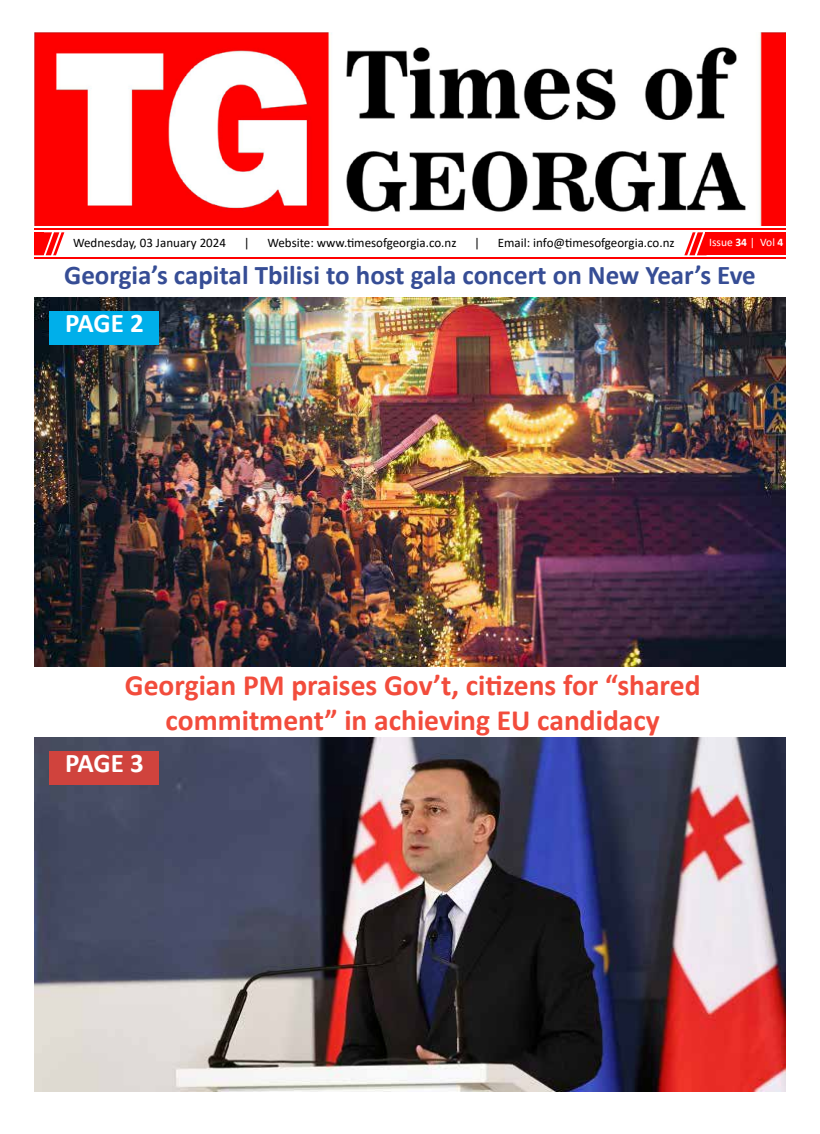
<style>
.page{position:relative;width:820px;height:1134px;background:#fff}
.page>*{position:absolute;margin:0;border:0;box-sizing:border-box;transform-origin:0 0}
.t1{font:700 29.5px/35.4px "Calibri";color:#f24c3c;text-align:center}
.t2{font:700 27px "Calibri";color:#364d95}
.t3{font:700 27px "Calibri";letter-spacing:-.01em;color:#fff}
.t4{font:13px "Calibri";color:#000}
.t5{font:11.5px "Calibri";color:#fff}
.s1{font-weight:700}
</style>
<div class="page">
<img style="left:34px;top:33px;width:751px;height:193px">
<hr style="left:34px;top:229px;width:751px;height:1px;background:#f00">
<hr style="left:34px;top:257px;width:751px;height:2px;background:#f00">
<div style="left:705px;top:232px;width:80px;height:23px;background:#f00"></div>
<svg style="left:34px;top:232px;width:30px;height:23px"></svg>
<svg style="left:684px;top:232px;width:21px;height:23px"></svg>
<img style="left:34px;top:298px;width:751px;height:368px">
<div style="left:50px;top:312px;width:109px;height:33px;background:#00afea"></div>
<img style="left:34px;top:737px;width:751px;height:354px">
<div style="left:50px;top:751px;width:109px;height:34px;background:#d0433d"></div>
<p class="t4" style="left:73px;top:234px;width:154px">Wednesday, 03 January 2024</p>
<p class="t4" style="left:243px;top:234px;width:7px">|</p>
<p class="t4" style="left:267px;top:234px;width:191px">Website: www.timesofgeorgia.co.nz</p>
<p class="t4" style="left:474px;top:234px;width:7px">|</p>
<p class="t4" style="left:497px;top:234px;width:178px">Email: info@timesofgeorgia.co.nz</p>
<p class="t5" style="left:709px;top:234px;width:76px">Issue <span class="s1">34</span> | Vol <span class="s1">4</span></p>
<h2 class="t2" style="left:64px;top:256px;width:693px">Georgia’s capital Tbilisi to host gala concert on New Year’s Eve</h2>
<h2 class="t3" style="left:65px;top:304px;width:80px">PAGE 2</h2>
<h1 class="t1" style="left:125px;top:667px;width:577px">Georgian PM praises Gov’t, citizens for “shared commitment” in achieving EU candidacy</h1>
<h2 class="t3" style="left:65px;top:743px;width:80px">PAGE 3</h2>
</div>
